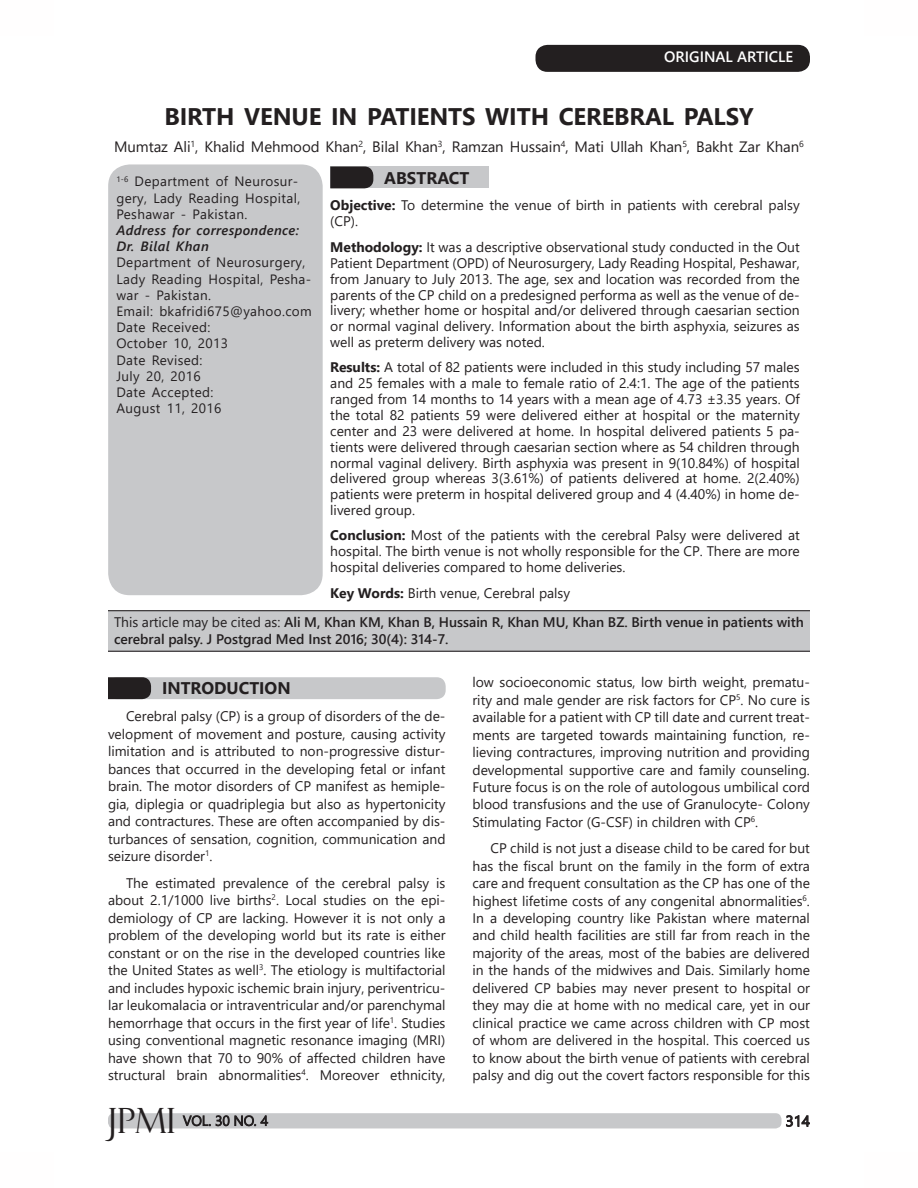
<style>
.page{position:relative;width:918px;height:1188px;background:#fff}
.page>*{position:absolute;margin:0;border:0;box-sizing:border-box;transform-origin:0 0}
.t1{font:34.8px "Felix Titling";color:#231f20}
.big_heading{font:700 24px "Segoe UI";letter-spacing:-.005em;color:#231f20}
.t2{font:700 16.8px "Segoe UI";color:#231f20}
.big_heading-2{font:15px "Segoe UI";letter-spacing:-.005em;color:#231f20}
.table_text{font:600 15px "Segoe UI";color:#fff}
.table_text-2{font:15px "Segoe UI";color:#231f20}
.Body_Text{font:13.8px/17.4px "Segoe UI";color:#231f20;text-align:justify}
.abstract_body_text{font:13.8px/15.9px "Segoe UI";color:#231f20;text-align:justify}
.text_between_2_lines{font:600 13.8px/17.2px "Segoe UI";color:#231f20}
.t3{font:300 13.8px "Segoe UI";color:#231f20}
.frame_text_first_pag{font:13.5px/16.2px "Segoe UI";letter-spacing:.025em;color:#231f20}
.frame_text_first_pag-2{font:italic 600 13.5px "Segoe UI";letter-spacing:.03em;color:#231f20}
.s1{font-weight:700}
.s2{font-weight:400}
</style>
<div class="page">
<div style="left:108px;top:1113px;width:674px;height:15px;background:#c7c8ca;border-radius:6px"></div>
<svg style="left:182px;top:1115px;width:87px;height:12px"></svg>
<svg style="left:786px;top:1115px;width:24px;height:12px"></svg>
<div style="left:536px;top:45px;width:274px;height:27px;background:#231f20;border-radius:12px"></div>
<div style="left:108px;top:677px;width:338px;height:22px;background:#c7c8ca;border-radius:9px"></div>
<svg style="left:108px;top:677px;width:43px;height:22px"></svg>
<div style="left:108px;top:610px;width:702px;height:42px;background:#c7c8ca"></div>
<hr style="left:108px;top:610px;width:702px;height:1px;background:#231f20">
<hr style="left:108px;top:651px;width:702px;height:1px;background:#231f20">
<div style="left:330px;top:166px;width:159px;height:22px;background:#c7c8ca"></div>
<svg style="left:330px;top:166px;width:43px;height:22px"></svg>
<div style="left:108px;top:164px;width:215px;height:431px;background:#c7c8ca;border-radius:22px"></div>
<p class="table_text" style="left:664px;top:45px;width:131px">ORIGINAL ARTICLE</p>
<p class="big_heading" style="left:165px;top:98px;width:591px">BIRTH VENUE IN PATIENTS WITH CEREBRAL PALSY</p>
<p class="big_heading-2" style="left:114px;top:135px;width:691px">Mumtaz Ali<sup>1</sup>, Khalid Mehmood Khan<sup>2</sup>, Bilal Khan<sup>3</sup>, Ramzan Hussain<sup>4</sup>, Mati Ullah Khan<sup>5</sup>, Bakht Zar Khan<sup>6</sup></p>
<p class="frame_text_first_pag" style="left:116px;top:173px;width:185px"><sup>1-6</sup> Department of Neurosur&shy;gery, Lady Reading Hospital,<br>Peshawar - Pakistan.</p>
<p class="frame_text_first_pag-2" style="left:116px;top:219px;width:184px">Address for correspondence:</p>
<p class="frame_text_first_pag-2" style="left:116px;top:236px;width:94px">Dr. Bilal Khan</p>
<p class="frame_text_first_pag" style="left:116px;top:254px;width:196px">Department of Neurosurgery,<br>Lady Reading Hospital, Pesha&shy;war - Pakistan.</p>
<p class="frame_text_first_pag" style="left:116px;top:303px;width:197px">Email: bkafridi675@yahoo.com</p>
<p class="frame_text_first_pag" style="left:116px;top:319px;width:95px">Date Received:</p>
<p class="frame_text_first_pag" style="left:116px;top:335px;width:113px">October 10, 2013</p>
<p class="frame_text_first_pag" style="left:116px;top:351px;width:88px">Date Revised:</p>
<p class="frame_text_first_pag" style="left:116px;top:368px;width:86px">July 20, 2016</p>
<p class="frame_text_first_pag" style="left:116px;top:384px;width:98px">Date Accepted:</p>
<p class="frame_text_first_pag" style="left:116px;top:400px;width:107px">August 11, 2016</p>
<p class="t2" style="left:384px;top:164px;width:87px">ABSTRACT</p>
<p class="abstract_body_text" style="left:330px;top:196px;width:471px;line-height:16.6px"><span class="s1">Objective:</span> To determine the venue of birth in patients with cerebral palsy (CP).</p>
<p class="abstract_body_text" style="left:330px;top:239px;width:471px"><span class="s1">Methodology:</span> It was a descriptive observational study conducted in the Out Patient Department (OPD) of Neurosurgery, Lady Reading Hospital, Peshawar, from January to July 2013. The age, sex and location was recorded from the parents of the CP child on a predesigned performa as well as the venue of de&shy;livery; whether home or hospital and/or delivered through caesarian section or normal vaginal delivery. Information about the birth asphyxia, seizures as well as preterm delivery was noted.</p>
<p class="abstract_body_text" style="left:330px;top:359px;width:471px"><span class="s1">Results:</span> A total of 82 patients were included in this study including 57 males and 25 females with a male to female ratio of 2.4:1. The age of the patients ranged from 14 months to 14 years with a mean age of 4.73 ±3.35 years. Of the total 82 patients 59 were delivered either at hospital or the maternity center and 23 were delivered at home. In hospital delivered patients 5 pa&shy;tients were delivered through caesarian section where as 54 children through normal vaginal delivery. Birth asphyxia was present in 9(10.84%) of hospital delivered group whereas 3(3.61%) of patients delivered at home. 2(2.40%) patients were preterm in hospital delivered group and 4 (4.40%) in home de&shy;livered group.</p>
<p class="abstract_body_text" style="left:330px;top:527px;width:471px"><span class="s1">Conclusion:</span> Most of the patients with the cerebral Palsy were delivered at hospital. The birth venue is not wholly responsible for the CP. There are more hospital deliveries compared to home deliveries.</p>
<p class="abstract_body_text" style="left:330px;top:584px;width:241px"><span class="s1">Key Words:</span> Birth venue, Cerebral palsy</p>
<p class="text_between_2_lines" style="left:114px;top:613px;width:692px"><span class="s2">This article may be cited as:</span> Ali M, Khan KM, Khan B, Hussain R, Khan MU, Khan BZ. Birth venue in patients with cerebral palsy. J Postgrad Med Inst 2016; 30(4): 314-7.</p>
<p class="t2" style="left:162px;top:675px;width:130px">INTRODUCTION</p>
<p class="Body_Text" style="left:108px;top:707px;width:339px;text-indent:18px">Cerebral palsy (CP) is a group of disorders of the de&shy;velopment of movement and posture, causing activity limitation and is attributed to non-progressive distur&shy;bances that occurred in the developing fetal or infant brain. The motor disorders of CP manifest as hemiple&shy;gia, diplegia or quadriplegia but also as hypertonicity and contractures. These are often accompanied by dis&shy;turbances of sensation, cognition, communication and seizure disorder<sup>1</sup>.</p>
<p class="Body_Text" style="left:108px;top:874px;width:339px;text-indent:18px">The estimated prevalence of the cerebral palsy is about 2.1/1000 live births<sup>2</sup>. Local studies on the epi&shy;demiology of CP are lacking. However it is not only a problem of the developing world but its rate is either constant or on the rise in the developed countries like the United States as well<sup>3</sup>. The etiology is multifactorial and includes hypoxic ischemic brain injury, periventricu&shy;lar leukomalacia or intraventricular and/or parenchymal hemorrhage that occurs in the first year of life<sup>1</sup>. Studies using conventional magnetic resonance imaging (MRI) have shown that 70 to 90% of affected children have structural brain abnormalities<sup>4</sup>. Moreover ethnicity,</p>
<p class="Body_Text" style="left:472px;top:673px;width:339px">low socioeconomic status, low birth weight, prematu&shy;rity and male gender are risk factors for CP<sup>5</sup>. No cure is available for a patient with CP till date and current treat&shy;ments are targeted towards maintaining function, re&shy;lieving contractures, improving nutrition and providing developmental supportive care and family counseling.<br>Future focus is on the role of autologous umbilical cord blood transfusions and the use of Granulocyte- Colony Stimulating Factor (G-CSF) in children with CP<sup>6</sup>.</p>
<p class="Body_Text" style="left:472px;top:839px;width:339px;text-indent:18px">CP child is not just a disease child to be cared for but has the fiscal brunt on the family in the form of extra care and frequent consultation as the CP has one of the highest lifetime costs of any congenital abnormalities<sup>6</sup>.<br>In a developing country like Pakistan where maternal and child health facilities are still far from reach in the majority of the areas, most of the babies are delivered in the hands of the midwives and Dais. Similarly home delivered CP babies may never present to hospital or they may die at home with no medical care, yet in our clinical practice we came across children with CP most of whom are delivered in the hospital. This coerced us to know about the birth venue of patients with cerebral palsy and dig out the covert factors responsible for this</p>
<h1 class="t1" style="left:108px;top:1101px;width:69px">JPMI</h1>
<p class="t3" style="left:183px;top:1110px;width:87px">VOL. 30 NO. 4</p>
<p class="table_text-2" style="left:786px;top:1109px;width:26px">314</p>
</div>
